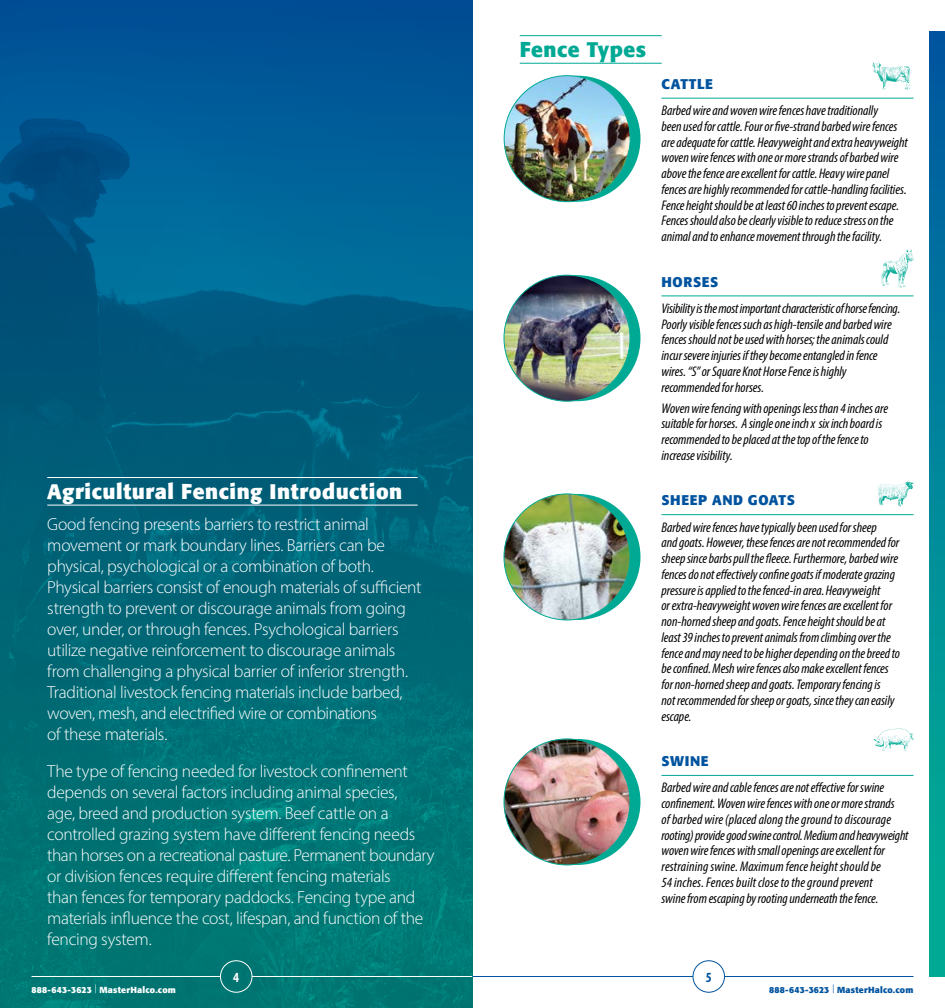
<style>
.page{position:relative;width:945px;height:1008px;background:#fff}
.page>*{position:absolute;margin:0;border:0;box-sizing:border-box;transform-origin:0 0}
.t1{font:700 21px "Formata";letter-spacing:.025em;color:#fff}
.t2{font:700 21px "Formata";letter-spacing:.03em;color:#00a994}
.t3{font:300 17.5px/21px "Myriad Pro";letter-spacing:-.02em;color:#fff}
.t4{font:italic 14px/15.8px "Myriad Variable Concept";letter-spacing:-.005em;color:#000}
.t5{font:700 14px "Formata";letter-spacing:.045em;color:#00539f}
.t6{font:700 condensed 14px "Myriad Pro";color:#fff}
.t7{font:700 condensed 14px "Myriad Pro";color:#00539f}
.t8{font:700 8.75px "Formata";letter-spacing:.025em;color:#00539f}
.t9{font:700 8.75px "Formata";letter-spacing:.025em;color:#fff}
</style>
<div class="page">
<div style="left:693px;top:961px;width:32px;height:31px;border:1px solid #00539f;border-radius:50%"></div>
<img style="left:0;top:0;width:472px;height:1008px">
<div style="left:220px;top:961px;width:32px;height:31px;border:1px solid #fff;border-radius:50%"></div>
<hr style="left:32px;top:976px;width:188px;height:1px;background:#fff">
<hr style="left:252px;top:976px;width:220px;height:1px;background:#fff">
<hr style="left:47px;top:477px;width:371px;height:1px;background:#fff">
<hr style="left:47px;top:505px;width:371px;height:1px;background:#fff">
<hr style="left:724px;top:976px;width:190px;height:1px;background:#00539f">
<hr style="left:472px;top:976px;width:221px;height:1px;background:#00539f">
<hr style="left:662px;top:98px;width:252px;height:1px;background:#00a994">
<hr style="left:662px;top:295px;width:252px;height:1px;background:#00a994">
<hr style="left:662px;top:514px;width:252px;height:1px;background:#00a994">
<hr style="left:662px;top:775px;width:252px;height:1px;background:#00a994">
<div style="left:514px;top:76px;width:126px;height:126px;background:#00a994;border-radius:50%"></div>
<img style="left:504px;top:76px;width:126px;height:126px;border-radius:63px">
<div style="left:514px;top:275px;width:126px;height:126px;background:#00a994;border-radius:50%"></div>
<img style="left:504px;top:275px;width:126px;height:126px;border-radius:63px">
<div style="left:514px;top:494px;width:126px;height:126px;background:#00a994;border-radius:50%"></div>
<img style="left:504px;top:494px;width:126px;height:126px;border-radius:63px">
<div style="left:514px;top:739px;width:126px;height:126px;background:#00a994;border-radius:50%"></div>
<img style="left:504px;top:739px;width:126px;height:126px;border-radius:63px">
<div style="left:929px;top:32px;width:16px;height:944px;background:linear-gradient(to bottom,#0059a1,#00b493)"></div>
<svg style="left:872px;top:62px;width:38px;height:28px"></svg>
<svg style="left:878px;top:482px;width:36px;height:24px"></svg>
<svg style="left:881px;top:250px;width:33px;height:38px"></svg>
<svg style="left:874px;top:729px;width:40px;height:22px"></svg>
<hr style="left:520px;top:35px;width:142px;height:1px;background:#00a994">
<hr style="left:520px;top:63px;width:142px;height:1px;background:#00a994">
<h1 class="t2" style="left:520px;top:36px;width:128px">Fence Types</h1>
<p class="t5" style="left:662px;top:75px;width:53px">CATTLE</p>
<p class="t4" style="left:662px;top:103px;width:248px">Barbed wire and woven wire fences have traditionally<br>been used for cattle. Four or five-strand barbed wire fences are adequate for cattle. Heavyweight and extra heavyweight woven wire fences with one or more strands of barbed wire above the fence are excellent for cattle. Heavy wire panel fences are highly recommended for cattle-handling facilities.<br>Fence height should be at least 60 inches to prevent escape.<br>Fences should also be clearly visible to reduce stress on the animal and to enhance movement through the facility.</p>
<p class="t5" style="left:662px;top:273px;width:58px">HORSES</p>
<p class="t4" style="left:662px;top:300px;width:240px">Visibility is the most important characteristic of horse fencing.<br>Poorly visible fences such as high-tensile and barbed wire fences should not be used with horses; the animals could incur severe injuries if they become entangled in fence wires. “S” or Square Knot Horse Fence is highly recommended for horses.</p>
<p class="t4" style="left:662px;top:400px;width:228px">Woven wire fencing with openings less than 4 inches are suitable for horses. A single one inch x six inch board is recommended to be placed at the top of the fence to increase visibility.</p>
<p class="t5" style="left:662px;top:492px;width:135px">SHEEP AND GOATS</p>
<p class="t4" style="left:661px;top:519px;width:240px">Barbed wire fences have typically been used for sheep<br>and goats. However, these fences are not recommended for sheep since barbs pull the fleece. Furthermore, barbed wire fences do not effectively confine goats if moderate grazing pressure is applied to the fenced-in area. Heavyweight<br>or extra-heavyweight woven wire fences are excellent for non-horned sheep and goats. Fence height should be at least 39 inches to prevent animals from climbing over the fence and may need to be higher depending on the breed to be confined. Mesh wire fences also make excellent fences for non-horned sheep and goats. Temporary fencing is<br>not recommended for sheep or goats, since they can easily escape.</p>
<p class="t5" style="left:661px;top:752px;width:49px">SWINE</p>
<p class="t4" style="left:661px;top:780px;width:249px">Barbed wire and cable fences are not effective for swine confinement. Woven wire fences with one or more strands<br>of barbed wire (placed along the ground to discourage rooting) provide good swine control. Medium and heavyweight woven wire fences with small openings are excellent for restraining swine. Maximum fence height should be<br>54 inches. Fences built close to the ground prevent<br>swine from escaping by rooting underneath the fence.</p>
<h1 class="t1" style="left:47px;top:478px;width:357px">Agricultural Fencing Introduction</h1>
<p class="t3" style="left:47px;top:514px;width:376px">Good fencing presents barriers to restrict animal movement or mark boundary lines. Barriers can be physical, psychological or a combination of both.<br>Physical barriers consist of enough materials of sufficient strength to prevent or discourage animals from going over, under, or through fences. Psychological barriers utilize negative reinforcement to discourage animals from challenging a physical barrier of inferior strength.<br>Traditional livestock fencing materials include barbed, woven, mesh, and electrified wire or combinations<br>of these materials.</p>
<p class="t3" style="left:47px;top:761px;width:389px">The type of fencing needed for livestock confinement depends on several factors including animal species,<br>age, breed and production system. Beef cattle on a controlled grazing system have different fencing needs than horses on a recreational pasture. Permanent boundary or division fences require different fencing materials<br>than fences for temporary paddocks. Fencing type and materials influence the cost, lifespan, and function of the fencing system.</p>
<p class="t6" style="left:233px;top:968px;width:7px">4</p>
<p class="t7" style="left:706px;top:968px;width:7px">5</p>
<p class="t9" style="left:32px;top:984px;width:146px">888-643-3623 <sup>|</sup> MasterHalco.com</p>
<p class="t8" style="left:769px;top:984px;width:146px">888-643-3623 <sup>|</sup> MasterHalco.com</p>
</div>
